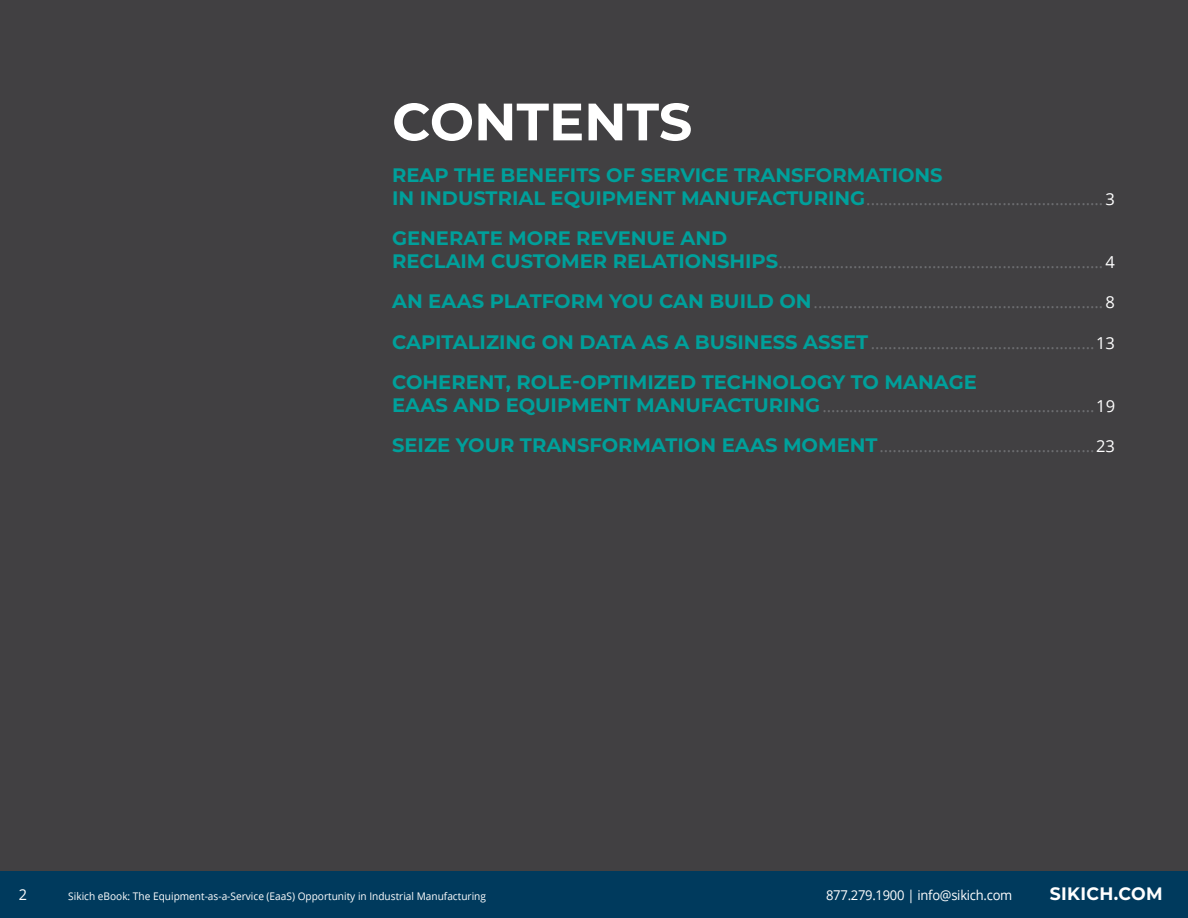
<style>
.page{position:relative;width:1188px;height:918px;background:#414042}
.page>*{position:absolute;margin:0;border:0;box-sizing:border-box;transform-origin:0 0}
.t1{font:700 52.5px "Montserrat";color:#fff}
.t2{font:700 19.5px "Montserrat";color:#00a09b}
.t3{font:700 18px "Montserrat";letter-spacing:.02em;color:#fff;scale:.96 1}
.t4{font:16.5px "Open Sans";color:#6d6e71}
.t5{font:15px "Open Sans";color:#fff;scale:.96 1}
.t6{font:13.5px "Open Sans";letter-spacing:-.02em;color:#fff;scale:.96 1}
.t7{font:10.5px "Open Sans";color:#fff;scale:.96 1}
.s1{font-family:"Montserrat";font-weight:700;font-size:19.5px;color:#00a09b}
.s2{color:#fff}
</style>
<div class="page">
<div style="left:0;top:871px;width:1188px;height:47px;background:#003a5d"></div>
<h1 class="t1" style="left:392px;top:84px;width:302px">CONTENTS</h1>
<p class="t2" style="left:392px;top:161px;width:552px">REAP THE BENEFITS OF SERVICE TRANSFORMATIONS</p>
<p class="t4" style="left:392px;top:187px;width:725px"><span class="s1">IN INDUSTRIAL EQUIPMENT MANUFACTURING</span>......................................................<span class="s2">3</span></p>
<p class="t2" style="left:392px;top:224px;width:337px">GENERATE MORE REVENUE AND</p>
<p class="t4" style="left:392px;top:250px;width:725px"><span class="s1">RECLAIM CUSTOMER RELATIONSHIPS</span>.......................................................................... <span class="s2">4</span></p>
<p class="t4" style="left:392px;top:291px;width:724px"><span class="s1">AN EAAS PLATFORM YOU CAN BUILD ON</span>.................................................................. <span class="s2">8</span></p>
<p class="t4" style="left:392px;top:331px;width:724px"><span class="s1">CAPITALIZING ON DATA AS A BUSINESS ASSET</span>...................................................<span class="s2">13</span></p>
<p class="t2" style="left:392px;top:368px;width:586px">COHERENT, ROLE-OPTIMIZED TECHNOLOGY TO MANAGE</p>
<p class="t4" style="left:392px;top:394px;width:725px"><span class="s1">EAAS AND EQUIPMENT MANUFACTURING</span>..............................................................<span class="s2">19</span></p>
<p class="t4" style="left:392px;top:435px;width:724px"><span class="s1">SEIZE YOUR TRANSFORMATION EAAS MOMENT</span>.................................................<span class="s2">23</span></p>
<p class="t5" style="left:19px;top:884px;width:10px">2</p>
<p class="t7" style="left:68px;top:889px;width:437px">Sikich eBook: The Equipment-as-a-Service (EaaS) Opportunity in Industrial Manufacturing</p>
<p class="t6" style="left:826px;top:885px;width:196px">877.279.1900 | info@sikich.com</p>
<p class="t3" style="left:1050px;top:881px;width:119px">SIKICH.COM</p>
</div>
